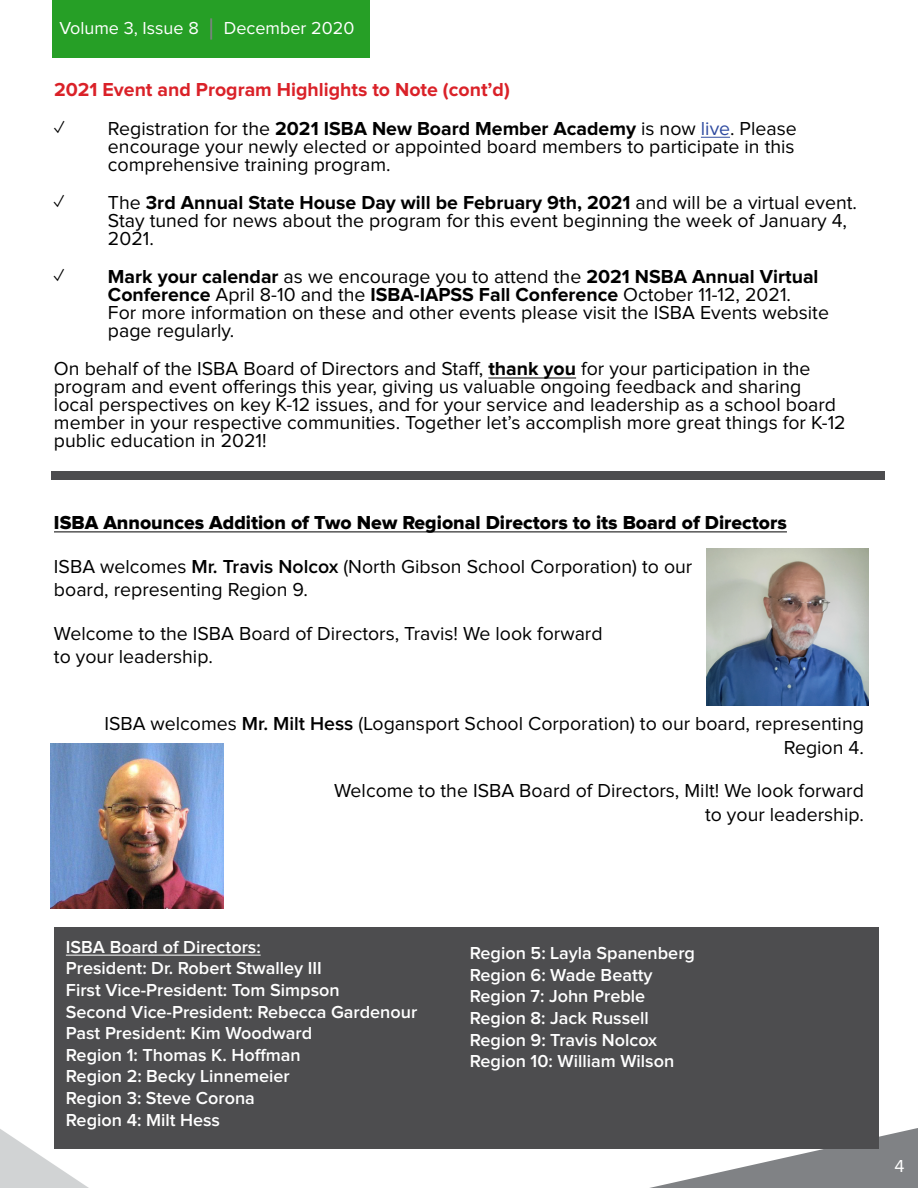
<style>
.page{position:relative;width:918px;height:1188px;background:#fff}
.page>*{position:absolute;margin:0;border:0;box-sizing:border-box;transform-origin:0 0}
.t1{font:19.5px/18px "Proxima Nova";color:#000}
.t2{font:19.5px "Proxima Nova Extrabld";color:#000}
.t3{font:700 19.5px "Proxima Nova";color:#da2128}
.t4{font:600 18px/21.6px "Proxima Nova";color:#fff}
.t5{font:18px "Proxima Nova";color:#fff}
.s1{font-size:30px;color:#808285}
.s2{font-weight:700}
.s3{color:#2f4ba0}
.s4{font-weight:600}
</style>
<div class="page">
<svg style="left:0;top:830px;width:424px;height:358px"></svg>
<svg style="left:650px;top:1128px;width:268px;height:60px"></svg>
<svg style="left:701px;top:137px;width:29px;height:1px"></svg>
<hr style="left:488px;top:378px;width:88px;height:1px;background:#000">
<hr style="left:54px;top:532px;width:733px;height:1px;background:#000">
<div style="left:52px;top:0;width:317px;height:57px;background:#269f26"></div>
<div style="left:51px;top:471px;width:834px;height:9px;background:#4d4d4f"></div>
<img style="left:51px;top:743px;width:173px;height:165px">
<img style="left:706px;top:549px;width:162px;height:156px">
<div style="left:54px;top:928px;width:824px;height:221px;background:#4d4d4f"></div>
<hr style="left:66px;top:955px;width:195px;height:1px;background:#fff">
<p class="t5" style="left:59px;top:20px;width:297px">Volume 3, Issue 8 <span class="s1">|</span> December 2020</p>
<p class="t3" style="left:54px;top:81px;width:457px">2021 Event and Program Highlights to Note (cont’d)</p>
<p class="t1" style="left:108px;top:120px;width:690px;text-align:justify;text-indent:-54px">✓ Registration for the <span class="s2">2021 ISBA New Board Member Academy</span> is now <span class="s3">live</span>. Please encourage your newly elected or appointed board members to participate in this comprehensive training program.</p>
<p class="t1" style="left:108px;top:194px;width:751px;text-indent:-54px">✓ The <span class="s2">3rd Annual State House Day will be February 9th, 2021</span> and will be a virtual event.<br>Stay tuned for news about the program for this event beginning the week of January 4,<br>2021.</p>
<p class="t1" style="left:108px;top:269px;width:723px;text-indent:-54px">✓ <span class="s2">Mark your calendar</span> as we encourage you to attend the <span class="s2">2021 NSBA Annual Virtual Conference</span> April 8-10 and the <span class="s2">ISBA-IAPSS Fall Conference</span> October 11-12, 2021.<br>For more information on these and other events please visit the ISBA Events website page regularly.</p>
<p class="t1" style="left:54px;top:361px;width:793px">On behalf of the ISBA Board of Directors and Staff, <span class="s2">thank you</span> for your participation in the program and event offerings this year, giving us valuable ongoing feedback and sharing local perspectives on key K-12 issues, and for your service and leadership as a school board member in your respective communities. Together let’s accomplish more great things for K-12 public education in 2021!</p>
<p class="t2" style="left:54px;top:514px;width:734px">ISBA Announces Addition of Two New Regional Directors to its Board of Directors</p>
<p class="t1" style="left:54px;top:556px;width:640px;line-height:23.4px">ISBA welcomes <span class="s4">Mr. Travis Nolcox</span> (North Gibson School Corporation) to our board, representing Region 9.</p>
<p class="t1" style="left:54px;top:623px;width:550px;line-height:23.4px">Welcome to the ISBA Board of Directors, Travis! We look forward to your leadership.</p>
<p class="t1" style="left:104px;top:713px;width:761px;line-height:23.4px;text-align:right">ISBA welcomes <span class="s4">Mr. Milt Hess</span> (Logansport School Corporation) to our board, representing<br>Region 4.</p>
<p class="t1" style="left:334px;top:780px;width:531px;line-height:23.4px;text-align:right">Welcome to the ISBA Board of Directors, Milt! We look forward to your leadership.</p>
<p class="t4" style="left:66px;top:937px;width:353px">ISBA Board of Directors:<br>President: Dr. Robert Stwalley III<br>First Vice-President: Tom Simpson<br>Second Vice-President: Rebecca Gardenour<br>Past President: Kim Woodward<br>Region 1: Thomas K. Hoffman<br>Region 2: Becky Linnemeier<br>Region 3: Steve Corona<br>Region 4: Milt Hess</p>
<p class="t4" style="left:470px;top:943px;width:227px">Region 5: Layla Spanenberg<br>Region 6: Wade Beatty<br>Region 7: John Preble<br>Region 8: Jack Russell<br>Region 9: Travis Nolcox<br>Region 10: William Wilson</p>
<p class="t5" style="left:894px;top:1158px;width:12px">4</p>
</div>
